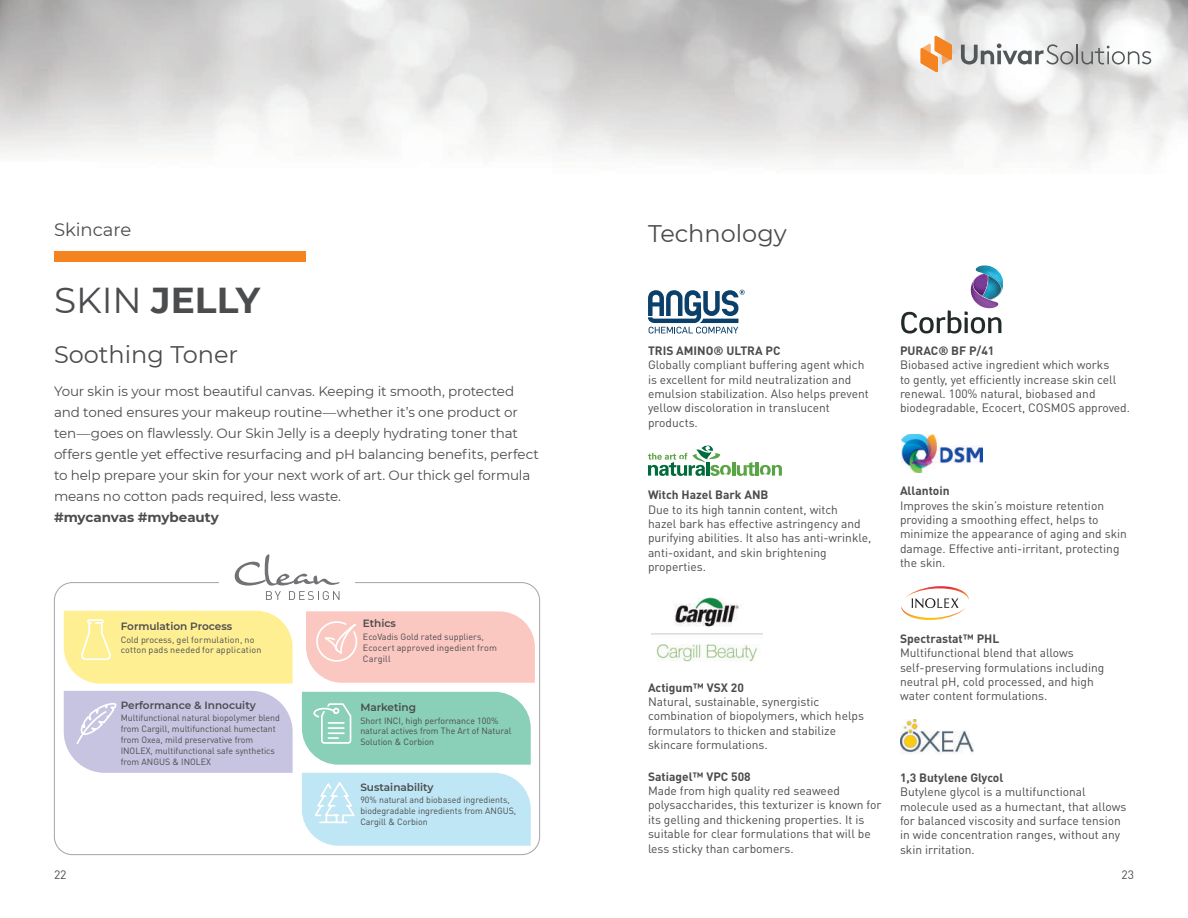
<style>
.page{position:relative;width:1188px;height:918px;background:#fff}
.page>*{position:absolute;margin:0;border:0;box-sizing:border-box;transform-origin:0 0}
.t1{font:700 36px "Montserrat";color:#4b4c4d}
.t2{font:24px "Montserrat";color:#4b4c4d}
.t3{font:18px "Montserrat";color:#4b4c4d}
.t4{font:13.5px/21px "Montserrat";letter-spacing:-.01em;color:#4b4c4d}
.t5{font:700 13.5px "Montserrat";color:#4b4c4d}
.t6{font:12px/14.4px "DINOT";color:#4b4c4d}
.t7{font:700 12px "DINOT";color:#4b4c4d}
.t8{font:12px "DIN Pro";color:#4b4c4d}
.t9{font:600 10.5px "Montserrat";color:#4b4c4d}
.t10{font:9px/10.8px "DINOT";color:#4b4c4d}
.s1{font-weight:400}
</style>
<div class="page">
<div style="left:54px;top:251px;width:252px;height:11px;background:#f58420"></div>
<svg style="left:235px;top:554px;width:105px;height:46px"></svg>
<svg style="left:64px;top:691px;width:229px;height:82px;background:#c9c7e2"></svg>
<div style="left:64px;top:611px;width:229px;height:73px;background:#ffef93"></div>
<div style="left:87px;top:619px;width:17px;height:5px;border:2px solid #fff"></div>
<svg style="left:302px;top:692px;width:229px;height:73px;background:#91d1bb"></svg>
<svg style="left:302px;top:773px;width:229px;height:73px;background:#c2e7f5"></svg>
<svg style="left:306px;top:611px;width:229px;height:72px;background:#facac4"></svg>
<svg style="left:648px;top:290px;width:97px;height:44px"></svg>
<hr style="left:732px;top:462px;width:3px;height:14px;background:#59a445">
<svg style="left:737px;top:462px;width:45px;height:14px"></svg>
<svg style="left:648px;top:445px;width:83px;height:31px"></svg>
<svg style="left:901px;top:310px;width:100px;height:24px"></svg>
<img style="left:975px;top:265px;width:28px;height:20px">
<img style="left:1001px;top:285px;width:2px;height:7px">
<img style="left:999px;top:275px;width:2px;height:20px">
<img style="left:971px;top:274px;width:28px;height:34px">
<svg style="left:973px;top:274px;width:11px;height:9px"></svg>
<img style="left:901px;top:434px;width:81px;height:38px">
<svg style="left:901px;top:586px;width:68px;height:34px"></svg>
<svg style="left:961px;top:44px;width:112px;height:21px"></svg>
<hr style="left:1076px;top:44px;width:2px;height:20px;background:#525759">
<svg style="left:1082px;top:46px;width:69px;height:19px"></svg>
<svg style="left:921px;top:36px;width:31px;height:36px"></svg>
<img style="left:651px;top:597px;width:111px;height:65px">
<img style="left:901px;top:719px;width:73px;height:35px">
<h3 class="t3" style="left:54px;top:217px;width:79px">Skincare</h3>
<h1 class="t1" style="left:54px;top:274px;width:208px"><span class="s1">SKIN</span> JELLY</h1>
<h2 class="t2" style="left:54px;top:338px;width:186px">Soothing Toner</h2>
<p class="t4" style="left:54px;top:380px;width:487px">Your skin is your most beautiful canvas. Keeping it smooth, protected and toned ensures your makeup routine—whether it’s one product or ten—goes on flawlessly. Our Skin Jelly is a deeply hydrating toner that offers gentle yet effective resurfacing and pH balancing benefits, perfect to help prepare your skin for your next work of art. Our thick gel formula means no cotton pads required, less waste.</p>
<p class="t5" style="left:54px;top:507px;width:166px">#mycanvas #mybeauty</p>
<p class="t9" style="left:121px;top:619px;width:113px">Formulation Process</p>
<p class="t10" style="left:121px;top:634px;width:142px">Cold process, gel formulation, no cotton pads needed for application</p>
<p class="t9" style="left:121px;top:697px;width:137px">Performance &amp; Innocuity</p>
<p class="t10" style="left:121px;top:712px;width:161px">Multifunctional natural biopolymer blend from Cargill, multifunctional humectant from Oxea, mild preservative from INOLEX, multifunctional safe synthetics from ANGUS &amp; INOLEX</p>
<p class="t9" style="left:363px;top:616px;width:35px">Ethics</p>
<p class="t10" style="left:363px;top:631px;width:135px">EcoVadis Gold rated suppliers,<br>Ecocert approved ingedient from<br>Cargill</p>
<p class="t9" style="left:360px;top:700px;width:57px">Marketing</p>
<p class="t10" style="left:360px;top:715px;width:152px">Short INCI, high performance 100% natural actives from The Art of Natural<br>Solution &amp; Corbion</p>
<p class="t9" style="left:360px;top:779px;width:75px">Sustainability</p>
<p class="t10" style="left:360px;top:794px;width:157px">90% natural and biobased ingredients, biodegradable ingredients from ANGUS,<br>Cargill &amp; Corbion</p>
<h2 class="t2" style="left:648px;top:217px;width:140px">Technology</h2>
<p class="t7" style="left:648px;top:342px;width:134px">TRIS AMINO® ULTRA PC</p>
<p class="t6" style="left:648px;top:357px;width:222px">Globally compliant buffering agent which is excellent for mild neutralization and emulsion stabilization. Also helps prevent yellow discoloration in translucent products.</p>
<p class="t7" style="left:648px;top:487px;width:122px">Witch Hazel Bark ANB</p>
<p class="t6" style="left:648px;top:502px;width:225px">Due to its high tannin content, witch<br>hazel bark has effective astringency and purifying abilities. It also has anti-wrinkle, anti-oxidant, and skin brightening properties.</p>
<p class="t7" style="left:900px;top:342px;width:96px">PURAC® BF P/41</p>
<p class="t6" style="left:900px;top:357px;width:232px">Biobased active ingredient which works<br>to gently, yet efficiently increase skin cell renewal. 100% natural, biobased and biodegradable, Ecocert, COSMOS approved.</p>
<p class="t7" style="left:900px;top:483px;width:51px">Allantoin</p>
<p class="t6" style="left:900px;top:498px;width:228px">Improves the skin’s moisture retention providing a smoothing effect, helps to minimize the appearance of aging and skin damage. Effective anti-irritant, protecting the skin.</p>
<p class="t7" style="left:648px;top:679px;width:97px">Actigum™ VSX 20</p>
<p class="t6" style="left:648px;top:694px;width:218px">Natural, sustainable, synergistic combination of biopolymers, which helps formulators to thicken and stabilize skincare formulations.</p>
<p class="t7" style="left:648px;top:768px;width:104px">Satiagel™ VPC 508</p>
<p class="t6" style="left:648px;top:783px;width:235px">Made from high quality red seaweed polysaccharides, this texturizer is known for its gelling and thickening properties. It is suitable for clear formulations that will be less sticky than carbomers.</p>
<p class="t7" style="left:900px;top:630px;width:101px">Spectrastat™ PHL</p>
<p class="t6" style="left:900px;top:645px;width:206px">Multifunctional blend that allows self-preserving formulations including neutral pH, cold processed, and high water content formulations.</p>
<p class="t7" style="left:900px;top:769px;width:105px">1,3 Butylene Glycol</p>
<p class="t6" style="left:900px;top:784px;width:228px">Butylene glycol is a multifunctional molecule used as a humectant, that allows for balanced viscosity and surface tension in wide concentration ranges, without any skin irritation.</p>
<p class="t8" style="left:54px;top:865px;width:14px">22</p>
<p class="t8" style="left:1121px;top:865px;width:14px">23</p>
</div>
